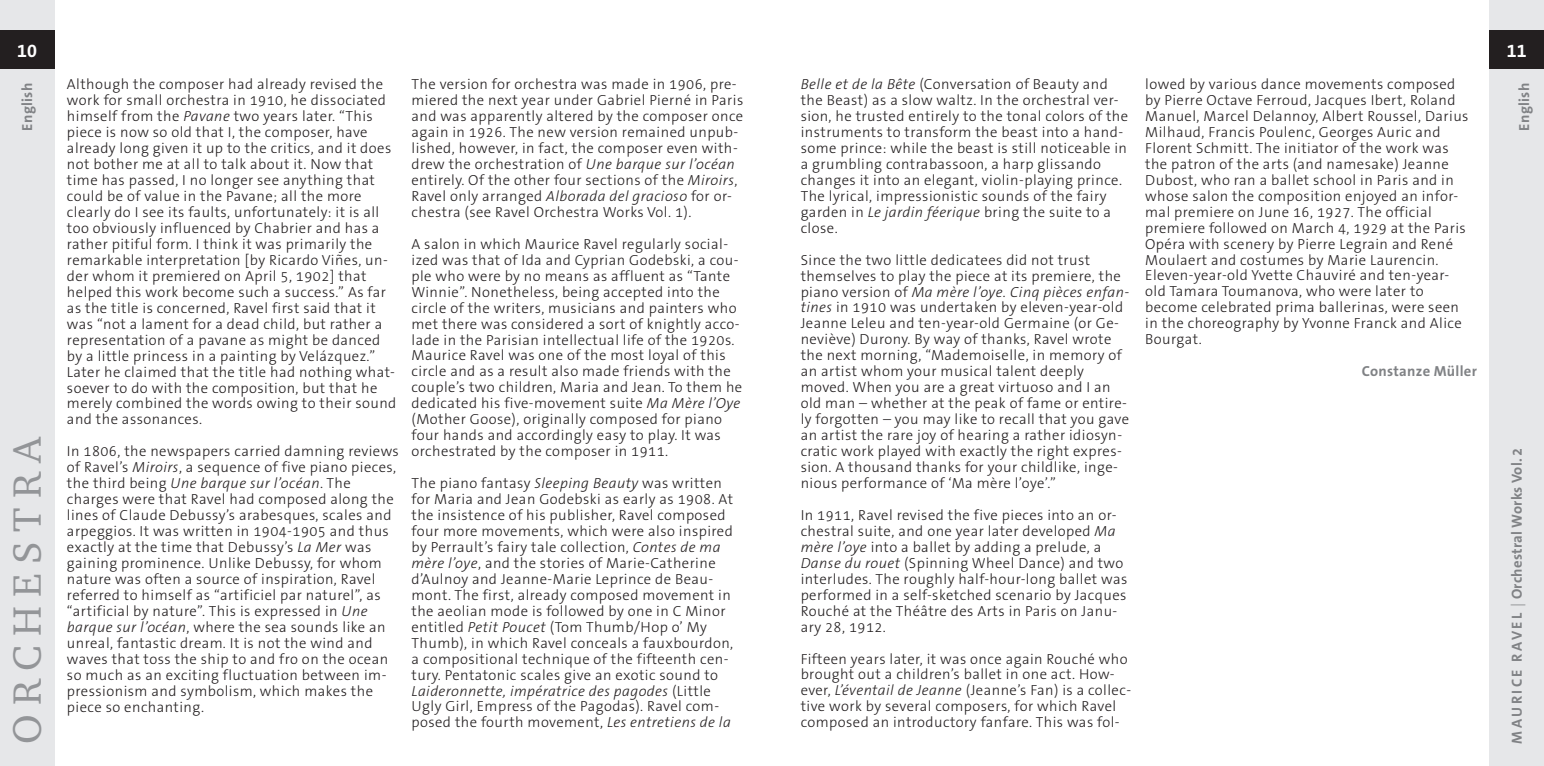
<style>
.page{position:relative;width:1544px;height:766px;background:#fff}
.page>*{position:absolute;margin:0;border:0;box-sizing:border-box;transform-origin:0 0}
.t1{font:40.5px "Charter IT Cby BT";letter-spacing:.23em;color:#939598}
.t2{font:18px "The Sans LP7 Bld";color:#fff}
.t3{font:14.62px/16px "The Sans LP3 Lig";letter-spacing:.03em;color:#231f20}
.t4{font:14.62px "The Sans LP3 Lig IT";letter-spacing:.03em;color:#231f20}
.t5{font:14.62px "The Sans LP7 Bld";letter-spacing:.02em;color:#808285}
.s1{font-family:"The Sans LP3 Lig IT"}
.s2{font-family:"The Sans LP3 Lig"}
</style>
<div class="page">
<div style="left:0;top:0;width:54px;height:765px;background:#e6e7e9"></div>
<div style="left:1489px;top:0;width:54px;height:765px;background:#e6e7e9"></div>
<div style="left:0;top:30px;width:54px;height:39px;background:#231f20"></div>
<div style="left:1489px;top:30px;width:54px;height:39px;background:#231f20"></div>
<p class="t2" style="left:17px;top:40px;width:21px">10</p>
<p class="t2" style="left:1506px;top:40px;width:21px">11</p>
<p class="t5" style="left:18px;top:130px;width:49px;rotate:-90deg">English</p>
<p class="t5" style="left:1514px;top:130px;width:49px;rotate:-90deg">English</p>
<p class="t3" style="left:800px;top:76px;width:329px"><span class="s1">Belle et de la Bête</span> (Conversation of Beauty and the Beast) as a slow waltz. In the orchestral ver&shy;sion, he trusted entirely to the tonal colors of the instruments to transform the beast into a hand&shy;some prince: while the beast is still noticeable in a grumbling contrabassoon, a harp glissando changes it into an elegant, violin-playing prince.<br>The lyrical, impressionistic sounds of the fairy garden in <span class="s1">Le jardin féerique</span> bring the suite to a close.</p>
<p class="t3" style="left:800px;top:252px;width:322px">Since the two little dedicatees did not trust themselves to play the piece at its premiere, the</p>
<p class="t4" style="left:800px;top:282px;width:330px"><span class="s2">piano version of</span> Ma mère l’oye. Cinq pièces enfan-</p>
<p class="t3" style="left:800px;top:299px;width:330px"><span class="s1">tines</span> in 1910 was undertaken by eleven-year-old Jeanne Leleu and ten-year-old Germaine (or Ge&shy;neviève) Durony. By way of thanks, Ravel wrote the next morning, “Mademoiselle, in memory of an artist whom your musical talent deeply moved. When you are a great virtuoso and I an old man – whether at the peak of fame or entire&shy;ly forgotten – you may like to recall that you gave an artist the rare joy of hearing a rather idiosyn&shy;cratic work played with exactly the right expres&shy;sion. A thousand thanks for your childlike, inge&shy;nious performance of ‘Ma mère l’oye’.”</p>
<p class="t3" style="left:800px;top:507px;width:328px">In 1911, Ravel revised the five pieces into an or&shy;chestral suite, and one year later developed <span class="s1">Ma mère l’oye</span> into a ballet by adding a prelude, a <span class="s1">Danse du rouet</span> (Spinning Wheel Dance) and two interludes. The roughly half-hour-long ballet was performed in a self-sketched scenario by Jacques Rouché at the Théâtre des Arts in Paris on Janu&shy;ary 28, 1912.</p>
<p class="t3" style="left:800px;top:650px;width:332px">Fifteen years later, it was once again Rouché who brought out a children’s ballet in one act. How&shy;ever, <span class="s1">L’éventail de Jeanne</span> (Jeanne’s Fan) is a collec&shy;tive work by several composers, for which Ravel composed an introductory fanfare. This was fol-</p>
<p class="t3" style="left:1145px;top:76px;width:325px">lowed by various dance movements composed by Pierre Octave Ferroud, Jacques Ibert, Roland Manuel, Marcel Delannoy, Albert Roussel, Darius Milhaud, Francis Poulenc, Georges Auric and Florent Schmitt. The initiator of the work was the patron of the arts (and namesake) Jeanne Dubost, who ran a ballet school in Paris and in whose salon the composition enjoyed an infor&shy;mal premiere on June 16, 1927. The official premiere followed on March 4, 1929 at the Paris Opéra with scenery by Pierre Legrain and René Moulaert and costumes by Marie Laurencin.<br>Eleven-year-old Yvette Chauviré and ten-year&shy;old Tamara Toumanova, who were later to become celebrated prima ballerinas, were seen in the choreography by Yvonne Franck and Alice Bourgat.</p>
<p class="t5" style="left:1361px;top:362px;width:117px">Constanze Müller</p>
<p class="t3" style="left:411px;top:76px;width:333px">The version for orchestra was made in 1906, pre&shy;miered the next year under Gabriel Pierné in Paris and was apparently altered by the composer once again in 1926. The new version remained unpub&shy;lished, however, in fact, the composer even with&shy;drew the orchestration of <span class="s1">Une barque sur l’océan </span>entirely. Of the other four sections of the <span class="s1">Miroirs</span>, Ravel only arranged <span class="s1">Alborada del gracioso</span> for or&shy;chestra (see Ravel Orchestra Works Vol. 1).</p>
<p class="t3" style="left:411px;top:236px;width:332px">A salon in which Maurice Ravel regularly social&shy;ized was that of Ida and Cyprian Godebski, a cou&shy;ple who were by no means as affluent as “Tante Winnie”. Nonetheless, being accepted into the circle of the writers, musicians and painters who met there was considered a sort of knightly acco&shy;lade in the Parisian intellectual life of the 1920s.<br>Maurice Ravel was one of the most loyal of this circle and as a result also made friends with the couple’s two children, Maria and Jean. To them he dedicated his five-movement suite <span class="s1">Ma Mère l’Oye </span>(Mother Goose), originally composed for piano four hands and accordingly easy to play. It was orchestrated by the composer in 1911.</p>
<p class="t3" style="left:411px;top:475px;width:323px">The piano fantasy <span class="s1">Sleeping Beauty</span> was written for Maria and Jean Godebski as early as 1908. At the insistence of his publisher, Ravel composed four more movements, which were also inspired by Perrault’s fairy tale collection, <span class="s1">Contes de ma mère l’oye</span>, and the stories of Marie-Catherine d’Aulnoy and Jeanne-Marie Leprince de Beau&shy;mont. The first, already composed movement in the aeolian mode is followed by one in C Minor entitled <span class="s1">Petit Poucet</span> (Tom Thumb/Hop o’ My Thumb), in which Ravel conceals a fauxbourdon, a compositional technique of the fifteenth cen&shy;tury. Pentatonic scales give an exotic sound to</p>
<p class="t4" style="left:411px;top:681px;width:301px">Laideronnette, impératrice des pagodes <span class="s2">(Little</span></p>
<p class="t3" style="left:411px;top:698px;width:321px">Ugly Girl, Empress of the Pagodas). Ravel com&shy;posed the fourth movement, <span class="s1">Les entretiens de la</span></p>
<p class="t3" style="left:67px;top:76px;width:331px">Although the composer had already revised the work for small orchestra in 1910, he dissociated himself from the <span class="s1">Pavane</span> two years later. “This piece is now so old that I, the composer, have already long given it up to the critics, and it does not bother me at all to talk about it. Now that time has passed, I no longer see anything that could be of value in the Pavane; all the more clearly do I see its faults, unfortunately: it is all too obviously influenced by Chabrier and has a rather pitiful form. I think it was primarily the remarkable interpretation [by Ricardo Viñes, un&shy;der whom it premiered on April 5, 1902] that helped this work become such a success.” As far as the title is concerned, Ravel first said that it was “not a lament for a dead child, but rather a representation of a pavane as might be danced by a little princess in a painting by Velázquez.” Later he claimed that the title had nothing what&shy;soever to do with the composition, but that he merely combined the words owing to their sound and the assonances.</p>
<p class="t3" style="left:67px;top:443px;width:333px">In 1806, the newspapers carried damning reviews of Ravel’s <span class="s1">Miroirs</span>, a sequence of five piano pieces,</p>
<p class="t4" style="left:67px;top:474px;width:285px"><span class="s2">the third being</span> Une barque sur l’océan<span class="s2">. The</span></p>
<p class="t3" style="left:67px;top:491px;width:328px">charges were that Ravel had composed along the lines of Claude Debussy’s arabesques, scales and arpeggios. It was written in 1904-1905 and thus exactly at the time that Debussy’s <span class="s1">La Mer</span> was gaining prominence. Unlike Debussy, for whom nature was often a source of inspiration, Ravel referred to himself as “artificiel par naturel”, as “artificial by nature”. This is expressed in <span class="s1">Une barque sur l’océan</span>, where the sea sounds like an unreal, fantastic dream. It is not the wind and waves that toss the ship to and fro on the ocean so much as an exciting fluctuation between im&shy;pressionism and symbolism, which makes the piece so enchanting.</p>
<h1 class="t1" style="left:2px;top:743px;width:309px;rotate:-90deg">ORCHESTRA</h1>
<p class="t5" style="left:1507px;top:743px;width:297px;rotate:-90deg">MAU RICE RAVEL <span class="s2">|</span> Orchestral Works Vol. 2</p>
</div>
